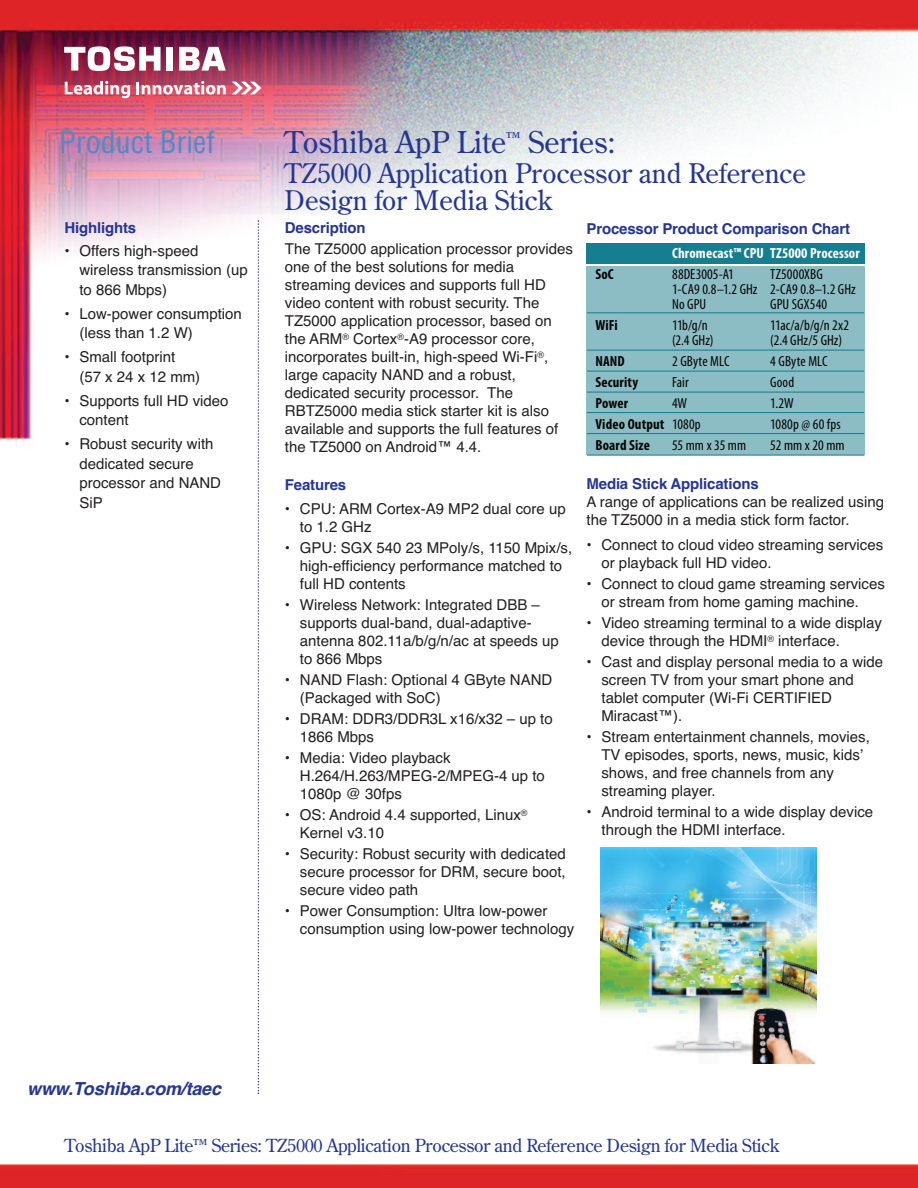
<style>
.page{position:relative;width:918px;height:1188px;background:#fff}
.page>*{position:absolute;margin:0;border:0;box-sizing:border-box;transform-origin:0 0}
.t1{font:30px "Century Old Style";color:#263692}
.t2{font:condensed 30px "Helvetica";color:#5389c7}
.t3{font:27px/27px "Century Old Style";color:#263692}
.t4{font:18px "Century Old Style";letter-spacing:-.015em;color:#263692}
.t5{font:italic 700 18px "Helvetica";letter-spacing:-.01em;color:#263692}
.t6{font:15px/18px "Helvetica";color:#231f20}
.t7{font:700 15px "Helvetica";letter-spacing:-.01em;color:#263692}
.t8{font:condensed 14.7px/14.7px "Myriad Pro";letter-spacing:.005em;color:#040503}
.t9{font:700 condensed 14.7px "Myriad Pro";letter-spacing:.01em;color:#040503}
.t10{font:700 condensed 14.7px "Myriad Pro";letter-spacing:.01em;color:#fff}
.t11{font:condensed 14.7px "Myriad Pro";letter-spacing:.09em;color:#040503}
.s1{font-weight:400}
</style>
<div class="page">
<img style="left:0;top:0;width:918px;height:1188px">
<svg style="left:258px;top:220px;width:1px;height:874px"></svg>
<svg style="left:232px;top:82px;width:29px;height:12px"></svg>
<svg style="left:65px;top:81px;width:65px;height:17px"></svg>
<svg style="left:136px;top:81px;width:90px;height:14px"></svg>
<div style="left:166px;top:47px;width:7px;height:24px;background:#fff"></div>
<svg style="left:179px;top:47px;width:47px;height:24px"></svg>
<svg style="left:64px;top:46px;width:97px;height:25px"></svg>
<img style="left:601px;top:848px;width:216px;height:216px">
<div style="left:587px;top:243px;width:278px;height:20px;background:#157e91"></div>
<div style="left:587px;top:266px;width:278px;height:189px;background:#8cbdc5"></div>
<hr style="left:587px;top:312px;width:277px;height:1px;background:#157e91">
<hr style="left:587px;top:350px;width:277px;height:1px;background:#157e91">
<hr style="left:587px;top:371px;width:277px;height:1px;background:#157e91">
<hr style="left:587px;top:392px;width:277px;height:1px;background:#157e91">
<hr style="left:587px;top:412px;width:277px;height:1px;background:#157e91">
<hr style="left:587px;top:433px;width:277px;height:1px;background:#157e91">
<hr style="left:587px;top:455px;width:277px;height:1px;background:#157e91">
<h1 class="t2" style="left:59px;top:130px;width:157px">Product Brief</h1>
<p class="t7" style="left:64px;top:219px;width:73px">Highlights</p>
<p class="t6" style="left:79px;top:241px;width:170px;line-height:19.5px;text-indent:-15px">• Offers high-speed wireless transmission (up to 866 Mbps)</p>
<p class="t6" style="left:79px;top:304px;width:164px;line-height:19.5px;text-indent:-15px">• Low-power consumption (less than 1.2 W)</p>
<p class="t6" style="left:79px;top:347px;width:122px;line-height:19.5px;text-indent:-15px">• Small footprint (57 x 24 x 12 mm)</p>
<p class="t6" style="left:79px;top:391px;width:151px;line-height:19.5px;text-indent:-15px">• Supports full HD video content</p>
<p class="t6" style="left:79px;top:434px;width:143px;line-height:19.5px;text-indent:-15px">• Robust security with dedicated secure processor and NAND<br>SiP</p>
<h1 class="t1" style="left:285px;top:125px;width:332px">Toshiba ApP Lite<sup>™</sup> Series:</h1>
<h2 class="t3" style="left:285px;top:160px;width:523px">TZ5000 Application Processor and Reference<br>Design for Media Stick</h2>
<p class="t7" style="left:586px;top:220px;width:265px">Processor Product Comparison Chart</p>
<p class="t7" style="left:285px;top:219px;width:82px">Description</p>
<p class="t6" style="left:285px;top:240px;width:290px">The TZ5000 application processor provides one of the best solutions for media streaming devices and supports full HD video content with robust security. The TZ5000 application processor, based on the ARM<sup>®</sup> Cortex<sup>®</sup>-A9 processor core, incorporates built-in, high-speed Wi-Fi<sup>®</sup>, large capacity NAND and a robust, dedicated security processor. The RBTZ5000 media stick starter kit is also available and supports the full features of the TZ5000 on Android™ 4.4.</p>
<p class="t7" style="left:285px;top:476px;width:63px">Features</p>
<p class="t6" style="left:300px;top:500px;width:267px;text-indent:-15px">• CPU: ARM Cortex-A9 MP2 dual core up to 1.2 GHz</p>
<p class="t6" style="left:300px;top:539px;width:274px;text-indent:-15px">• GPU: SGX 540 23 MPoly/s, 1150 Mpix/s, high-efficiency performance matched to full HD contents</p>
<p class="t6" style="left:300px;top:596px;width:261px;text-indent:-15px">• Wireless Network: Integrated DBB – supports dual-band, dual-adaptive&shy;antenna 802.11a/b/g/n/ac at speeds up to 866 Mbps</p>
<p class="t6" style="left:300px;top:671px;width:254px;text-indent:-15px">• NAND Flash: Optional 4 GByte NAND (Packaged with SoC)</p>
<p class="t6" style="left:300px;top:710px;width:254px;text-indent:-15px">• DRAM: DDR3/DDR3L x16/x32 – up to<br>1866 Mbps</p>
<p class="t6" style="left:300px;top:749px;width:247px;text-indent:-15px">• Media: Video playback<br>H.264/H.263/MPEG-2/MPEG-4 up to<br>1080p @ 30fps</p>
<p class="t6" style="left:300px;top:806px;width:229px;text-indent:-15px">• OS: Android 4.4 supported, Linux<sup>®<br></sup>Kernel v3.10</p>
<p class="t6" style="left:300px;top:845px;width:267px;text-align:justify;text-indent:-15px">• Security: Robust security with dedicated secure processor for DRM, secure boot, secure video path</p>
<p class="t6" style="left:300px;top:902px;width:276px;text-indent:-15px">• Power Consumption: Ultra low-power consumption using low-power technology</p>
<p class="t10" style="left:672px;top:248px;width:189px">Chromecast™ CPU TZ5000 Processor</p>
<p class="t9" style="left:595px;top:269px;width:20px">SoC</p>
<p class="t8" style="left:672px;top:268px;width:63px">88DE3005-A1</p>
<p class="t8" style="left:672px;top:268px;width:185px;text-indent:98px">TZ5000XBG<br>1-CA9 0.8–1.2 GHz 2-CA9 0.8–1.2 GHz<br>No GPU</p>
<p class="t8" style="left:770px;top:298px;width:59px">GPU SGX540</p>
<p class="t9" style="left:595px;top:320px;width:24px">WiFi</p>
<p class="t8" style="left:672px;top:319px;width:37px">11b/g/n</p>
<p class="t8" style="left:770px;top:319px;width:80px">11ac/a/b/g/n 2x2</p>
<p class="t8" style="left:672px;top:334px;width:43px">(2.4 GHz)</p>
<p class="t8" style="left:770px;top:334px;width:73px">(2.4 GHz/5 GHz)</p>
<p class="t9" style="left:595px;top:355px;width:31px">NAND</p>
<p class="t8" style="left:672px;top:355px;width:59px">2 GByte MLC</p>
<p class="t8" style="left:770px;top:355px;width:59px">4 GByte MLC</p>
<p class="t9" style="left:595px;top:376px;width:44px">Security</p>
<p class="t8" style="left:672px;top:376px;width:18px">Fair</p>
<p class="t8" style="left:770px;top:376px;width:25px">Good</p>
<p class="t9" style="left:595px;top:397px;width:34px">Power</p>
<p class="t8" style="left:672px;top:397px;width:17px">4W</p>
<p class="t8" style="left:770px;top:397px;width:25px">1.2W</p>
<p class="t9" style="left:595px;top:418px;width:107px">Video Output <span class="s1">1080p</span></p>
<p class="t8" style="left:770px;top:418px;width:72px">1080p @ 60 fps</p>
<p class="t9" style="left:595px;top:439px;width:56px">Board Size</p>
<p class="t11" style="left:672px;top:439px;width:76px">55mmx35mm</p>
<p class="t11" style="left:770px;top:439px;width:76px">52mmx20mm</p>
<p class="t7" style="left:587px;top:475px;width:174px">Media Stick Applications</p>
<p class="t6" style="left:587px;top:493px;width:299px">A range of applications can be realized using the TZ5000 in a media stick form factor.</p>
<p class="t6" style="left:602px;top:536px;width:283px;text-indent:-15px">• Connect to cloud video streaming services or playback full HD video.</p>
<p class="t6" style="left:601px;top:575px;width:285px;text-indent:-15px">• Connect to cloud game streaming services or stream from home gaming machine.</p>
<p class="t6" style="left:601px;top:614px;width:282px;text-indent:-15px">• Video streaming terminal to a wide display device through the HDMI<sup>®</sup> interface.</p>
<p class="t6" style="left:601px;top:653px;width:283px;text-indent:-15px">• Cast and display personal media to a wide screen TV from your smart phone and tablet computer (Wi-Fi CERTIFIED<br>Miracast™).</p>
<p class="t6" style="left:601px;top:728px;width:270px;text-indent:-15px">• Stream entertainment channels, movies, TV episodes, sports, news, music, kids’ shows, and free channels from any streaming player.</p>
<p class="t6" style="left:601px;top:803px;width:273px;text-indent:-15px">• Android terminal to a wide display device through the HDMI interface.</p>
<p class="t5" style="left:27px;top:1078px;width:195px">www.Toshiba.com/taec</p>
<p class="t4" style="left:64px;top:1136px;width:717px">Toshiba ApP Lite™ Series: TZ5000 Application Processor and Reference Design for Media Stick</p>
</div>
